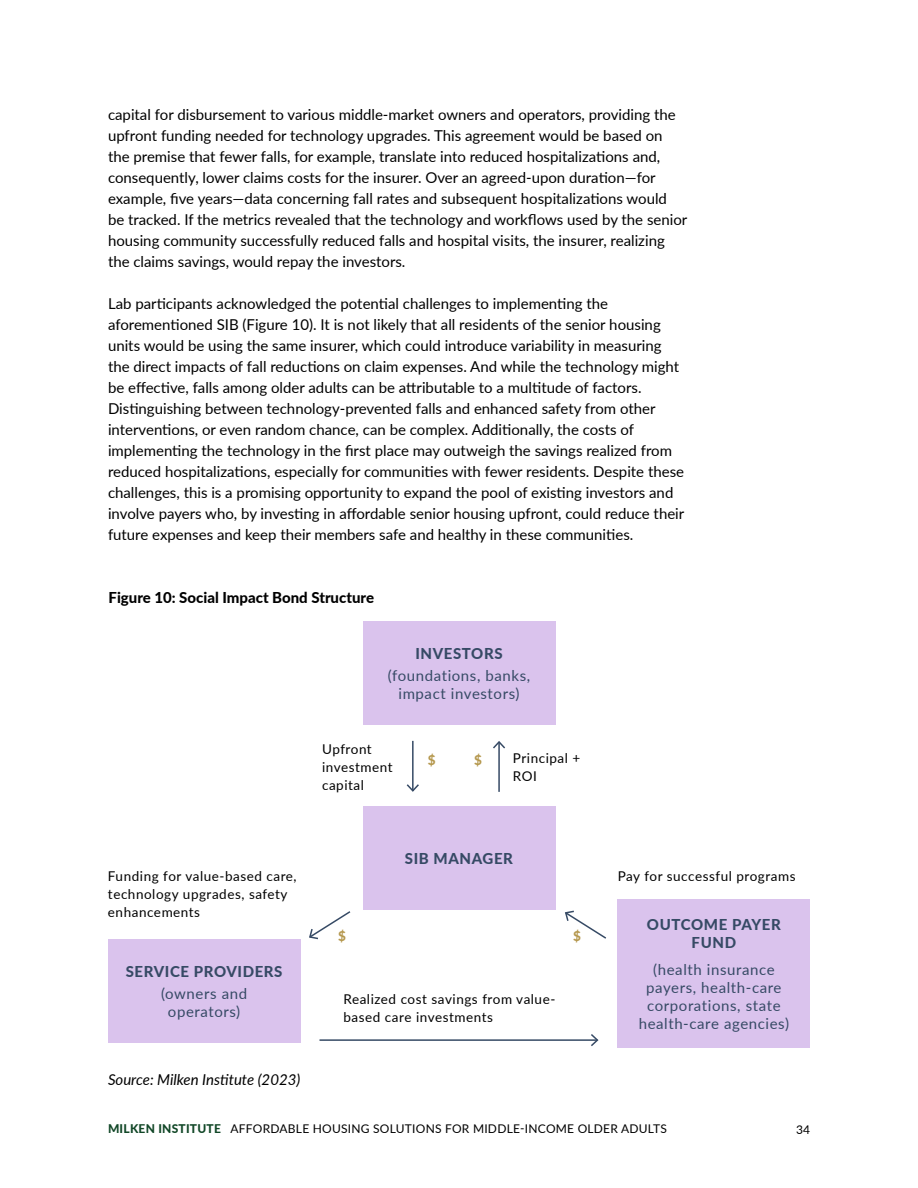
<style>
.page{position:relative;width:918px;height:1188px;background:#fff}
.page>*{position:absolute;margin:0;border:0;box-sizing:border-box;transform-origin:0 0}
.t1{font:15px/21px "Lato";color:#000}
.t2{font:15px/18px "Lato";letter-spacing:.04em;color:#364a65;text-align:center}
.t3{font:800 15px/18px "Lato";letter-spacing:.04em;color:#364a65;text-align:center}
.t4{font:800 15px "Lato";color:#000}
.t5{font:italic 15px "Lato";color:#000}
.t6{font:13.5px/18px "Lato";letter-spacing:.04em;color:#000}
.t7{font:800 13.5px "Lato";color:#b5984e}
.t8{font:12px "Lato";letter-spacing:.02em;color:#000}
.s1{font-weight:800;color:#114727}
</style>
<div class="page">
<div style="left:363px;top:622px;width:192px;height:103px;background:#dac3ed"></div>
<div style="left:363px;top:806px;width:192px;height:104px;background:#dac3ed"></div>
<div style="left:108px;top:940px;width:192px;height:103px;background:#dac3ed"></div>
<svg style="left:565px;top:910px;width:41px;height:29px"></svg>
<svg style="left:309px;top:911px;width:42px;height:29px"></svg>
<hr style="left:412px;top:741px;width:2px;height:50px;background:#364a65">
<svg style="left:406px;top:783px;width:13px;height:9px"></svg>
<hr style="left:498px;top:742px;width:2px;height:50px;background:#364a65">
<svg style="left:493px;top:741px;width:12px;height:9px"></svg>
<hr style="left:319px;top:1039px;width:278px;height:2px;background:#364a65">
<svg style="left:589px;top:1034px;width:10px;height:12px"></svg>
<div style="left:618px;top:899px;width:192px;height:149px;background:#dac3ed"></div>
<p class="t1" style="left:108px;top:103px;width:581px">capital for disbursement to various middle-market owners and operators, providing the upfront funding needed for technology upgrades. This agreement would be based on the premise that fewer falls, for example, translate into reduced hospitalizations and, consequently, lower claims costs for the insurer. Over an agreed-upon duration—for example, five years—data concerning fall rates and subsequent hospitalizations would<br>be tracked. If the metrics revealed that the technology and workflows used by the senior housing community successfully reduced falls and hospital visits, the insurer, realizing the claims savings, would repay the investors.</p>
<p class="t1" style="left:108px;top:292px;width:578px">Lab participants acknowledged the potential challenges to implementing the aforementioned SIB (Figure 10). It is not likely that all residents of the senior housing units would be using the same insurer, which could introduce variability in measuring the direct impacts of fall reductions on claim expenses. And while the technology might be effective, falls among older adults can be attributable to a multitude of factors.<br>Distinguishing between technology-prevented falls and enhanced safety from other interventions, or even random chance, can be complex. Additionally, the costs of implementing the technology in the first place may outweigh the savings realized from reduced hospitalizations, especially for communities with fewer residents. Despite these challenges, this is a promising opportunity to expand the pool of existing investors and involve payers who, by investing in affordable senior housing upfront, could reduce their future expenses and keep their members safe and healthy in these communities.</p>
<p class="t4" style="left:109px;top:586px;width:267px">Figure 10: Social Impact Bond Structure</p>
<p class="t3" style="left:415px;top:644px;width:89px">INVESTORS</p>
<p class="t2" style="left:388px;top:666px;width:144px">(foundations, banks, impact investors)</p>
<p class="t6" style="left:322px;top:739px;width:72px">Upfront investment capital</p>
<p class="t6" style="left:513px;top:748px;width:69px">Principal +<br>ROI</p>
<p class="t7" style="left:428px;top:750px;width:9px">$</p>
<p class="t7" style="left:474px;top:750px;width:9px">$</p>
<p class="t3" style="left:405px;top:849px;width:110px">SIB MANAGER</p>
<p class="t6" style="left:108px;top:867px;width:190px">Funding for value-based care,</p>
<p class="t6" style="left:618px;top:867px;width:179px">Pay for successful programs</p>
<p class="t6" style="left:108px;top:885px;width:181px">technology upgrades, safety enhancements</p>
<p class="t3" style="left:647px;top:915px;width:135px">OUTCOME PAYER<br>FUND</p>
<p class="t2" style="left:639px;top:960px;width:152px">(health insurance payers, health-care corporations, state health-care agencies)</p>
<p class="t7" style="left:338px;top:926px;width:9px">$</p>
<p class="t7" style="left:573px;top:926px;width:9px">$</p>
<p class="t3" style="left:126px;top:962px;width:158px">SERVICE PROVIDERS</p>
<p class="t2" style="left:161px;top:984px;width:87px">(owners and operators)</p>
<p class="t6" style="left:344px;top:990px;width:213px">Realized cost savings from value&shy;based care investments</p>
<p class="t5" style="left:108px;top:1069px;width:194px">Source: Milken Institute (2023)</p>
<p class="t8" style="left:108px;top:1120px;width:561px"><span class="s1">MILKEN INSTITUTE</span> AFFORDABLE HOUSING SOLUTIONS FOR MIDDLE-INCOME OLDER ADULTS</p>
<p class="t8" style="left:796px;top:1121px;width:15px">34</p>
</div>
